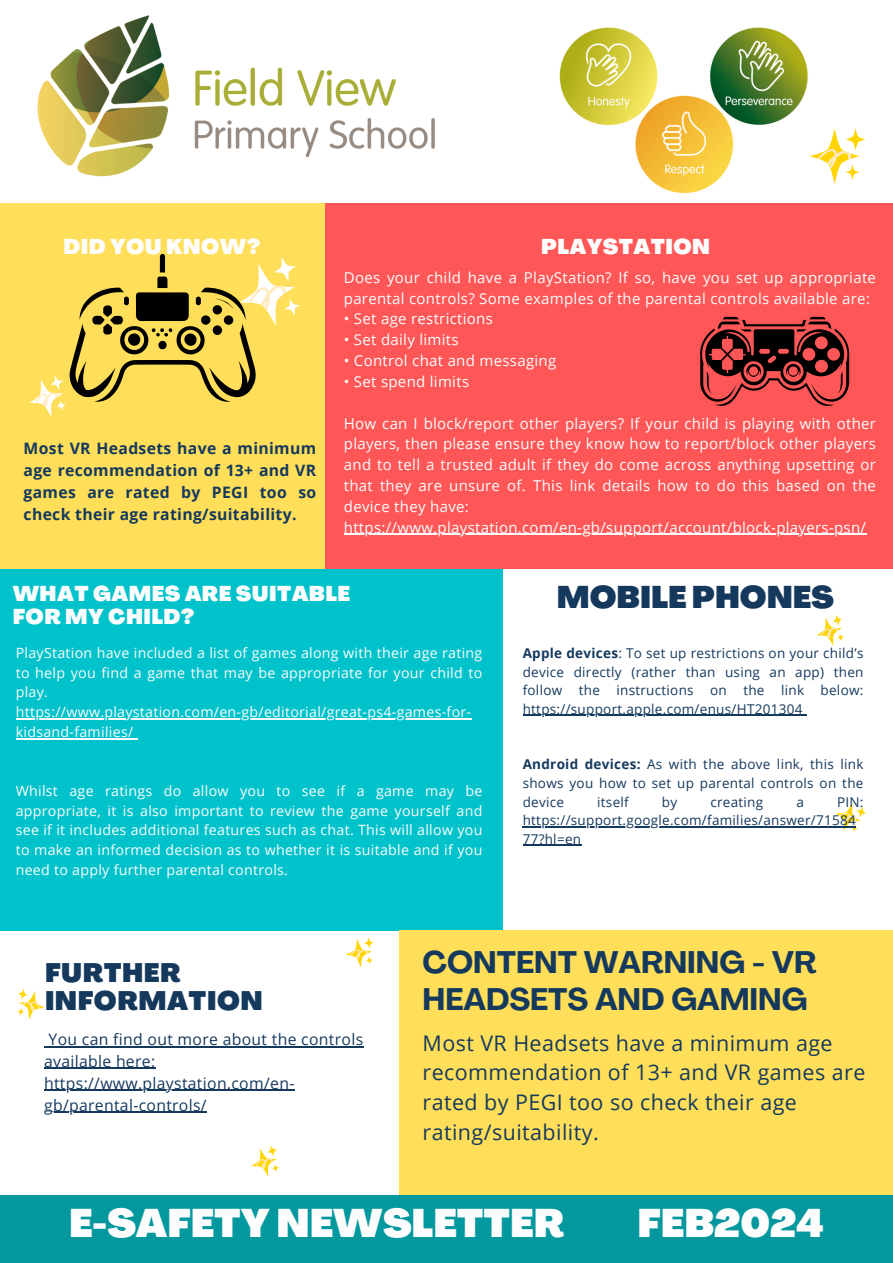
<style>
.page{position:relative;width:893px;height:1263px;background:#fff}
.page>*{position:absolute;margin:0;border:0;box-sizing:border-box;transform-origin:0 0}
.t1{font:900 39.15px "Agrandir";color:#fdfdfd}
.t2{font:700 30.75px/36.6px "Agrandir";color:#15395d}
.t3{font:900 30.75px "Agrandir";color:#15395d}
.t4{font:900 26.25px/28.7px "Agrandir";letter-spacing:.02em;color:#15395d}
.t5{font:21.45px/29.8px "Open Sans";letter-spacing:.02em;color:#15395d}
.t6{font:900 21px/23.1px "Agrandir";letter-spacing:.02em;color:#fdfdfd}
.t7{font:700 15.75px/21.9px "Open Sans";letter-spacing:.02em;color:#15395d;text-align:justify}
.t8{font:15.75px/21.9px "Open Sans";letter-spacing:.02em;color:#15395d}
.t9{font:15px/20.9px "Open Sans";letter-spacing:.02em;color:#fdfdfd}
.t10{font:14.17px/19.6px "Open Sans";letter-spacing:.02em;color:#fdfdfd;text-align:justify}
.t11{font:13.5px/18.6px "Open Sans";letter-spacing:.02em;color:#15395d;text-align:justify}
.s1{font-weight:700}
</style>
<div class="page">
<div style="left:0;top:565px;width:502px;height:365px;background:#00c2cb"></div>
<div style="left:0;top:203px;width:325px;height:365px;background:#ffde59"></div>
<div style="left:325px;top:203px;width:568px;height:365px;background:#ff5757"></div>
<div style="left:399px;top:930px;width:494px;height:265px;background:#ffde59"></div>
<div style="left:0;top:1195px;width:893px;height:68px;background:#03989e"></div>
<svg style="left:817px;top:615px;width:27px;height:31px"></svg>
<svg style="left:831px;top:803px;width:35px;height:29px"></svg>
<svg style="left:252px;top:1145px;width:27px;height:32px"></svg>
<svg style="left:17px;top:989px;width:28px;height:31px"></svg>
<svg style="left:346px;top:937px;width:28px;height:31px"></svg>
<img style="left:37px;top:15px;width:398px;height:162px">
<img style="left:559px;top:27px;width:249px;height:167px">
<svg style="left:809px;top:128px;width:56px;height:56px"></svg>
<svg style="left:29px;top:253px;width:271px;height:164px"></svg>
<hr style="left:344px;top:534px;width:522px;height:1px;background:#fdfdfd">
<svg style="left:700px;top:317px;width:149px;height:89px"></svg>
<hr style="left:16px;top:718px;width:455px;height:1px;background:#fdfdfd">
<hr style="left:16px;top:738px;width:118px;height:1px;background:#fdfdfd">
<hr style="left:523px;top:715px;width:279px;height:1px;background:#15395d">
<hr style="left:523px;top:826px;width:333px;height:1px;background:#15395d">
<hr style="left:523px;top:845px;width:58px;height:1px;background:#15395d">
<hr style="left:49px;top:1046px;width:314px;height:1px;background:#15395d">
<hr style="left:44px;top:1068px;width:112px;height:1px;background:#15395d">
<hr style="left:44px;top:1090px;width:251px;height:1px;background:#15395d">
<hr style="left:44px;top:1112px;width:163px;height:1px;background:#15395d">
<p class="t6" style="left:63px;top:237px;width:198px">DID YOU KNOW?</p>
<p class="t7" style="left:24px;top:437px;width:294px">Most VR Headsets have a minimum age recommendation of 13+ and VR games are rated by PEGI too so check their age rating/suitability.</p>
<p class="t6" style="left:541px;top:237px;width:170px">PLAYSTATION</p>
<p class="t9" style="left:344px;top:267px;width:534px">Does your child have a PlayStation? If so, have you set up appropriate parental controls? Some examples of the parental controls available are:</p>
<h4 class="t9" style="left:344px;top:308px;width:151px">• Set age restrictions</h4>
<p class="t9" style="left:344px;top:329px;width:116px">• Set daily limits</p>
<p class="t9" style="left:344px;top:350px;width:214px">• Control chat and messaging</p>
<p class="t9" style="left:344px;top:371px;width:127px">• Set spend limits</p>
<h6 class="t9" style="left:344px;top:412px;width:534px;text-align:justify">How can I block/report other players? If your child is playing with other players, then please ensure they know how to report/block other players and to tell a trusted adult if they do come across anything upsetting or that they are unsure of. This link details how to do this based on the device they have:</h6>
<h4 class="t9" style="left:344px;top:516px;width:524px">https://www.playstation.com/en-gb/support/account/block-players-psn/</h4>
<p class="t6" style="left:13px;top:584px;width:339px">WHAT GAMES ARE SUITABLE<br>FOR MY CHILD?</p>
<p class="t10" style="left:16px;top:643px;width:468px">PlayStation have included a list of games along with their age rating to help you find a game that may be appropriate for your child to play.</p>
<p class="t10" style="left:16px;top:702px;width:457px">https://www.playstation.com/en-gb/editorial/great-ps4-games-for&shy;kidsand-families/</p>
<p class="t10" style="left:16px;top:780px;width:468px">Whilst age ratings do allow you to see if a game may be appropriate, it is also important to review the game yourself and see if it includes additional features such as chat. This will allow you to make an informed decision as to whether it is suitable and if you need to apply further parental controls.</p>
<h4 class="t3" style="left:557px;top:585px;width:278px">MOBILE PHONES</h4>
<p class="t11" style="left:523px;top:643px;width:342px"><span class="s1">Apple devices</span>: To set up restrictions on your child’s device directly (rather than using an app) then follow the instructions on the link below:</p>
<p class="t11" style="left:523px;top:699px;width:281px">https://support.apple.com/enus/HT201304</p>
<p class="t11" style="left:523px;top:755px;width:342px"><span class="s1">Android devices:</span> As with the above link, this link shows you how to set up parental controls on the device</p>
<p class="t11" style="left:597px;top:792px;width:33px">itself</p>
<p class="t11" style="left:662px;top:792px;width:17px">by</p>
<p class="t11" style="left:710px;top:792px;width:54px">creating</p>
<p class="t11" style="left:796px;top:792px;width:9px">a</p>
<p class="t11" style="left:837px;top:792px;width:28px">PIN:</p>
<p class="t11" style="left:523px;top:810px;width:335px">https://support.google.com/families/answer/71584<br>77?hl=en</p>
<h2 class="t4" style="left:45px;top:960px;width:219px">FURTHER<br>INFORMATION</h2>
<p class="t8" style="left:44px;top:1028px;width:320px">You can find out more about the controls available here:</p>
<p class="t8" style="left:44px;top:1071px;width:252px">https://www.playstation.com/en-</p>
<p class="t8" style="left:44px;top:1093px;width:164px">gb/parental-controls/</p>
<p class="t2" style="left:422px;top:947px;width:396px">CONTENT WARNING - VR<br>HEADSETS AND GAMING</p>
<p class="t5" style="left:422px;top:1027px;width:444px">Most VR Headsets have a minimum age recommendation of 13+ and VR games are rated by PEGI too so check their age rating/suitability.</p>
<p class="t1" style="left:69px;top:1207px;width:497px">E-SAFETY NEWSLETTER</p>
<p class="t1" style="left:637px;top:1207px;width:188px">FEB2024</p>
</div>
